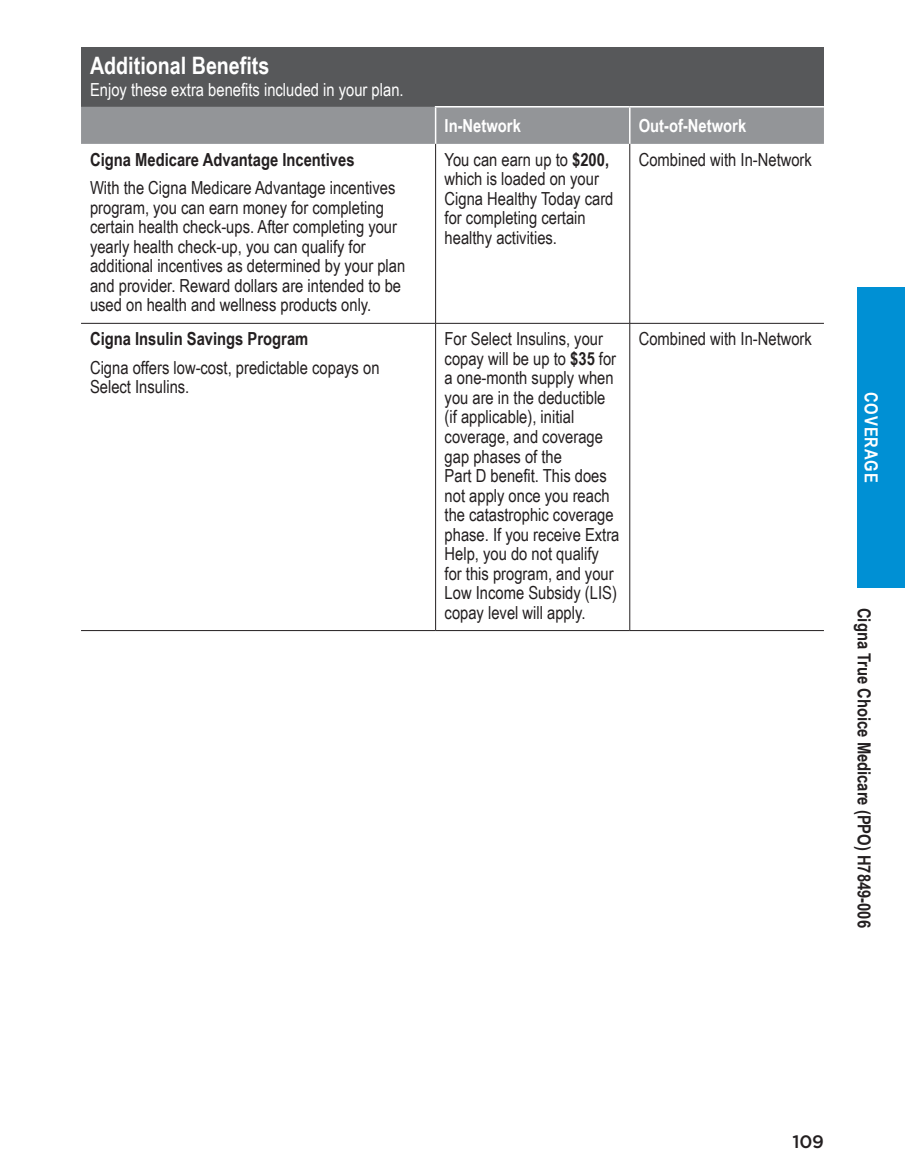
<style>
.page{position:relative;width:905px;height:1175px;background:#fff}
.page>*{position:absolute;margin:0;border:0;box-sizing:border-box;transform-origin:0 0}
.table_AB_h1{font:700 24px "Arial Narrow";color:#fff}
.table_para_AB{font:18px/19.5px "Arial Narrow";color:#231f20}
.table_para{font:18px/19.5px "Arial Narrow";color:#231f20}
.table_para-2{font:700 18px "Arial Narrow";color:#231f20}
.table_AB_text{font:18px "Arial Narrow";color:#fff}
.margin_plan_name{font:700 18px "Arial Narrow";color:#231f20}
.table_col_h1_align_r{font:700 18px "Arial Narrow";color:#fff}
.table_col_h1_align_r-2{font:700 18px "Arial Narrow";letter-spacing:.05em;color:#fff}
.t1{font:500 18px "Gotham";color:#231f20}
.s1{font-weight:700}
</style>
<div class="page">
<div style="left:857px;top:287px;width:47px;height:300px;background:#0090d4"></div>
<div style="left:81px;top:47px;width:743px;height:60px;background:#57585a"></div>
<div style="left:81px;top:107px;width:743px;height:37px;background:#939598"></div>
<hr style="left:629px;top:106px;width:195px;height:1px;background:#fff">
<hr style="left:435px;top:106px;width:194px;height:1px;background:#fff">
<hr style="left:629px;top:107px;width:1px;height:37px;background:#fff">
<hr style="left:435px;top:107px;width:1px;height:37px;background:#fff">
<hr style="left:81px;top:323px;width:354px;height:1px;background:#231f20">
<hr style="left:81px;top:630px;width:354px;height:1px;background:#231f20">
<hr style="left:435px;top:144px;width:1px;height:179px;background:#231f20">
<hr style="left:435px;top:323px;width:194px;height:1px;background:#231f20">
<hr style="left:435px;top:323px;width:1px;height:307px;background:#231f20">
<hr style="left:435px;top:630px;width:194px;height:1px;background:#231f20">
<hr style="left:629px;top:144px;width:1px;height:179px;background:#231f20">
<hr style="left:629px;top:323px;width:195px;height:1px;background:#231f20">
<hr style="left:629px;top:323px;width:1px;height:307px;background:#231f20">
<hr style="left:629px;top:630px;width:195px;height:1px;background:#231f20">
<p class="table_AB_h1" style="left:90px;top:47px;width:181px">Additional Benefits</p>
<p class="table_AB_text" style="left:90px;top:77px;width:315px">Enjoy these extra benefits included in your plan.</p>
<p class="table_para-2" style="left:90px;top:146px;width:266px">Cigna Medicare Advantage Incentives</p>
<p class="table_para" style="left:90px;top:177px;width:317px">With the Cigna Medicare Advantage incentives program, you can earn money for completing certain health check-ups. After completing your yearly health check-up, you can qualify for additional incentives as determined by your plan and provider. Reward dollars are intended to be used on health and wellness products only.</p>
<p class="table_para-2" style="left:90px;top:325px;width:220px">Cigna Insulin Savings Program</p>
<p class="table_para" style="left:90px;top:357px;width:291px">Cigna offers low-cost, predictable copays on<br>Select Insulins.</p>
<p class="table_col_h1_align_r" style="left:444px;top:112px;width:78px">In-Network</p>
<p class="table_col_h1_align_r" style="left:638px;top:112px;width:109px">Out-of-Network</p>
<p class="table_para_AB" style="left:444px;top:149px;width:170px">You can earn up to <span class="s1">$200, </span>which is loaded on your<br>Cigna Healthy Today card for completing certain healthy activities.</p>
<p class="table_para_AB" style="left:638px;top:149px;width:175px">Combined with In-Network</p>
<p class="table_para_AB" style="left:444px;top:329px;width:176px">For Select Insulins, your copay will be up to <span class="s1">$35</span> for a one-month supply when you are in the deductible (if applicable), initial coverage, and coverage gap phases of the<br>Part D benefit. This does not apply once you reach the catastrophic coverage phase. If you receive Extra<br>Help, you do not qualify for this program, and your<br>Low Income Subsidy (LIS) copay level will apply.</p>
<p class="table_para_AB" style="left:638px;top:329px;width:175px">Combined with In-Network</p>
<p class="table_col_h1_align_r-2" style="left:884px;top:392px;width:92px;rotate:90deg">COVERAGE</p>
<p class="margin_plan_name" style="left:877px;top:608px;width:321px;rotate:90deg">Cigna True Choice Medicare (PPO) H7849-006</p>
<p class="t1" style="left:792px;top:1129px;width:33px">109</p>
</div>
